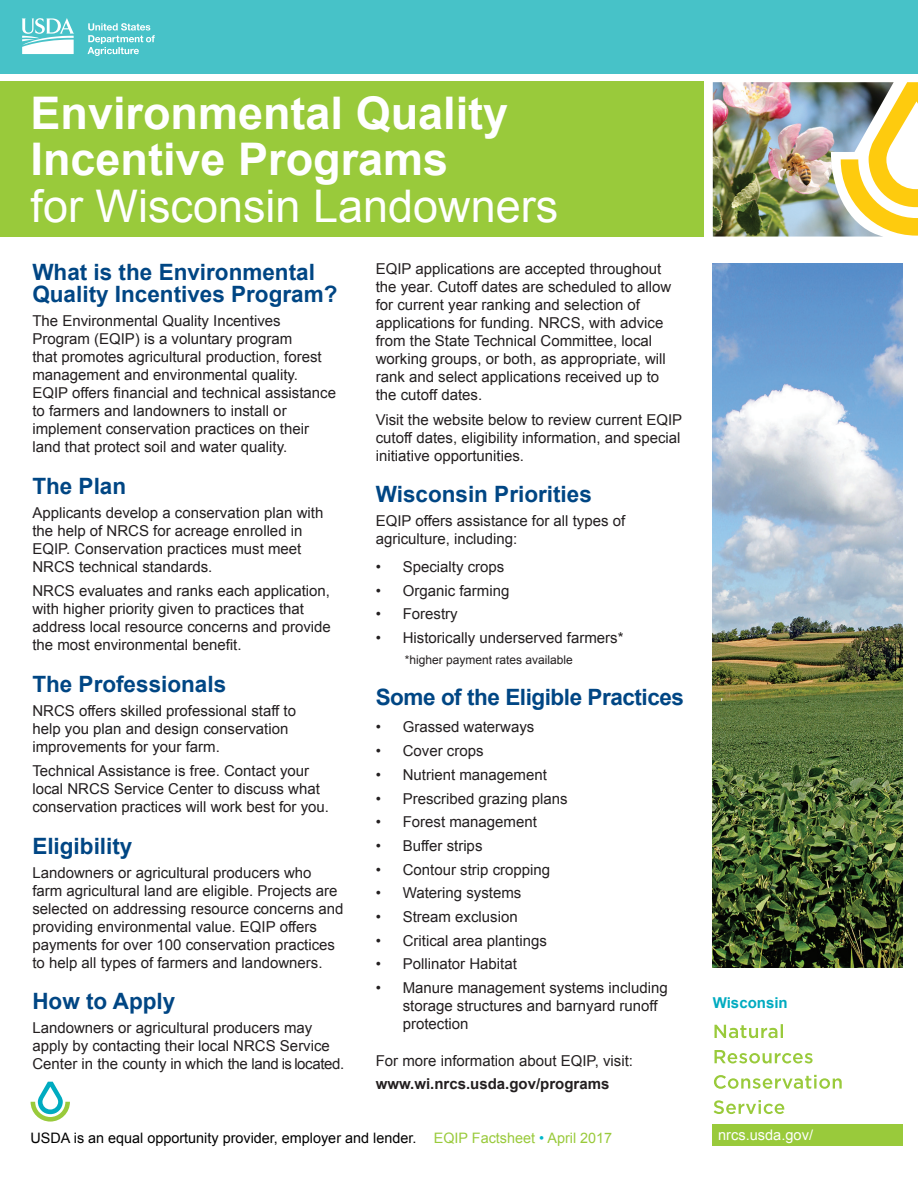
<style>
.page{position:relative;width:918px;height:1188px;background:#fff}
.page>*{position:absolute;margin:0;border:0;box-sizing:border-box;transform-origin:0 0}
.t1{font:700 45px/46.5px "Arial";color:#fff}
.t2{font:45px "Arial";color:#fff}
.t3{font:700 22.5px/22.5px "Arial";color:#004684}
.t4{font:700 22.5px "Arial";letter-spacing:-.02em;color:#004684}
.t5{font:15px/18px "Arial";color:#231f20}
.t6{font:700 15px "Arial";color:#231f20}
.t7{font:700 15px "Arial";color:#00abc0}
.t8{font:14.55px "Arial";color:#fff}
.t9{font:14.4px "Arial";color:#000}
.t10{font:14.4px "Arial";color:#99ca3b}
.t11{font:12px "Arial";color:#231f20}
.s1{color:#00b7ca}
</style>
<div class="page">
<img style="left:713px;top:263px;width:190px;height:705px">
<div style="left:0;top:0;width:918px;height:74px;background:#47c2c8"></div>
<svg style="left:22px;top:18px;width:52px;height:36px"></svg>
<svg style="left:88px;top:23px;width:67px;height:33px"></svg>
<div style="left:0;top:82px;width:704px;height:155px;background:#99ca3b"></div>
<svg style="left:894px;top:82px;width:24px;height:154px"></svg>
<img style="left:713px;top:82px;width:181px;height:155px">
<div style="left:713px;top:1124px;width:190px;height:22px;background:#99ca3b"></div>
<svg style="left:714px;top:1100px;width:70px;height:14px"></svg>
<svg style="left:714px;top:1075px;width:128px;height:14px"></svg>
<svg style="left:715px;top:1050px;width:98px;height:14px"></svg>
<svg style="left:715px;top:1024px;width:68px;height:14px"></svg>
<svg style="left:31px;top:1082px;width:39px;height:40px"></svg>
<h1 class="t1" style="left:31px;top:91px;width:479px">Environmental Quality<br>Incentive Programs</h1>
<h1 class="t2" style="left:31px;top:176px;width:529px">for Wisconsin Landowners</h1>
<h2 class="t3" style="left:32px;top:261px;width:307px">What is the Environmental<br>Quality Incentives Program?</h2>
<p class="t5" style="left:32px;top:312px;width:305px">The Environmental Quality Incentives Program (EQIP) is a voluntary program<br>that promotes agricultural production, forest management and environmental quality.<br>EQIP offers financial and technical assistance to farmers and landowners to install or implement conservation practices on their land that protect soil and water quality.</p>
<h2 class="t3" style="left:32px;top:475px;width:95px">The Plan</h2>
<p class="t5" style="left:32px;top:503px;width:292px">Applicants develop a conservation plan with the help of NRCS for acreage enrolled in EQIP. Conservation practices must meet NRCS technical standards.</p>
<p class="t5" style="left:32px;top:582px;width:300px">NRCS evaluates and ranks each application, with higher priority given to practices that address local resource concerns and provide the most environmental benefit.</p>
<h2 class="t3" style="left:32px;top:673px;width:195px">The Professionals</h2>
<p class="t5" style="left:32px;top:701px;width:265px">NRCS offers skilled professional staff to help you plan and design conservation improvements for your farm.</p>
<p class="t5" style="left:32px;top:762px;width:298px">Technical Assistance is free. Contact your local NRCS Service Center to discuss what conservation practices will work best for you.</p>
<h2 class="t3" style="left:32px;top:835px;width:102px">Eligibility</h2>
<p class="t5" style="left:32px;top:863px;width:312px">Landowners or agricultural producers who farm agricultural land are eligible. Projects are selected on addressing resource concerns and providing environmental value. EQIP offers payments for over 100 conservation practices to help all types of farmers and landowners.</p>
<h2 class="t3" style="left:32px;top:990px;width:144px">How to Apply</h2>
<p class="t5" style="left:32px;top:1019px;width:313px">Landowners or agricultural producers may apply by contacting their local NRCS Service<br>Center in the county in which the land is located.</p>
<p class="t5" style="left:376px;top:260px;width:297px">EQIP applications are accepted throughout the year. Cutoff dates are scheduled to allow for current year ranking and selection of applications for funding. NRCS, with advice from the State Technical Committee, local working groups, or both, as appropriate, will rank and select applications received up to the cutoff dates.</p>
<p class="t5" style="left:376px;top:411px;width:308px;text-align:justify">Visit the website below to review current EQIP cutoff dates, eligibility information, and special initiative opportunities.</p>
<h2 class="t3" style="left:376px;top:484px;width:218px">Wisconsin Priorities</h2>
<p class="t5" style="left:376px;top:512px;width:251px">EQIP offers assistance for all types of agriculture, including:</p>
<p class="t5" style="left:376px;top:558px;width:130px">• Specialty crops</p>
<p class="t5" style="left:376px;top:582px;width:135px">• Organic farming</p>
<p class="t5" style="left:376px;top:605px;width:84px">• Forestry</p>
<p class="t5" style="left:376px;top:629px;width:249px">• Historically underserved farmers*</p>
<p class="t11" style="left:405px;top:652px;width:170px">*higher payment rates available</p>
<h2 class="t4" style="left:376px;top:683px;width:310px">Some of the Eligible Practices</h2>
<p class="t5" style="left:376px;top:718px;width:160px">• Grassed waterways</p>
<p class="t5" style="left:376px;top:742px;width:109px">• Cover crops</p>
<p class="t5" style="left:376px;top:766px;width:173px">• Nutrient management</p>
<p class="t5" style="left:376px;top:789px;width:194px">• Prescribed grazing plans</p>
<p class="t5" style="left:376px;top:813px;width:163px">• Forest management</p>
<p class="t5" style="left:376px;top:837px;width:108px">• Buffer strips</p>
<p class="t5" style="left:376px;top:861px;width:176px">• Contour strip cropping</p>
<p class="t5" style="left:376px;top:884px;width:147px">• Watering systems</p>
<p class="t5" style="left:376px;top:908px;width:144px">• Stream exclusion</p>
<p class="t5" style="left:376px;top:932px;width:173px">• Critical area plantings</p>
<p class="t5" style="left:376px;top:955px;width:143px">• Pollinator Habitat</p>
<p class="t5" style="left:403px;top:979px;width:267px;text-indent:-27px">• Manure management systems including storage structures and barnyard runoff protection</p>
<p class="t5" style="left:376px;top:1052px;width:259px">For more information about EQIP, visit:</p>
<p class="t6" style="left:376px;top:1074px;width:235px">www.wi.nrcs.usda.gov/programs</p>
<p class="t7" style="left:713px;top:993px;width:76px">Wisconsin</p>
<p class="t9" style="left:31px;top:1129px;width:387px">USDA is an equal opportunity provider, employer and lender.</p>
<p class="t8" style="left:718px;top:1126px;width:96px">nrcs.usda.gov/</p>
<p class="t10" style="left:434px;top:1129px;width:180px">EQIP Factsheet <span class="s1">•</span> April 2017</p>
</div>
